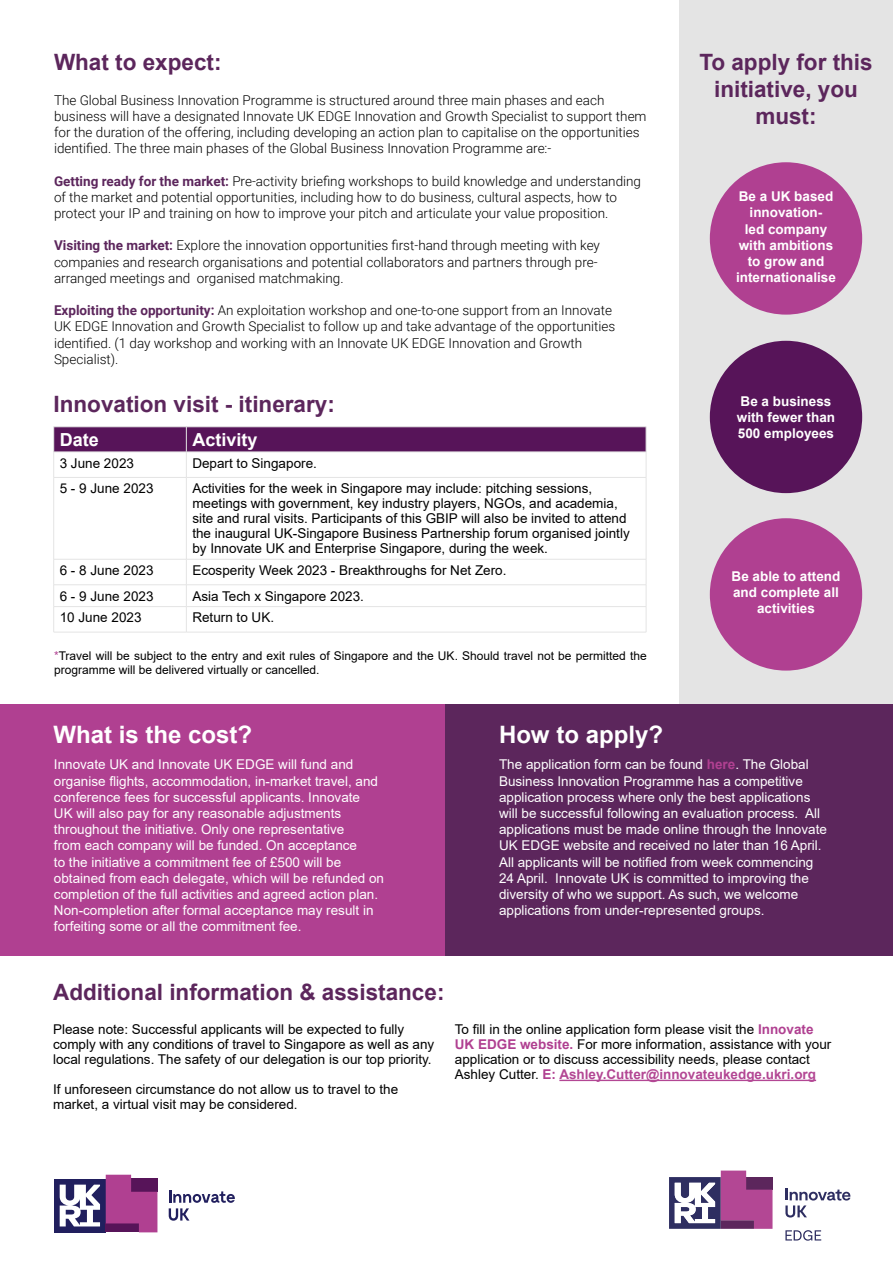
<style>
.page{position:relative;width:893px;height:1263px;background:#fff}
.page>*{position:absolute;margin:0;border:0;box-sizing:border-box;transform-origin:0 0}
.t1{font:700 24px "Arial";color:#fff}
.t2{font:700 22.5px/27px "Arial";color:#5c265c;text-align:center}
.t3{font:700 18px "Arial";color:#fff}
.t4{font:300 13.5px/16.2px "Roboto";color:#000}
.t5{font:13.5px/16.2px "Arial";color:#fff}
.t6{font:13.5px/15px "Arial";color:#000}
.t7{font:700 13.5px/16.2px "Arial";color:#fff;text-align:center}
.t8{font:700 13.5px "Arial";color:#b34794}
.t9{font:12px/14.4px "Arial";color:#000}
.s1{font-weight:700;color:#5c265c}
.s2{color:#b04091}
.s3{font-weight:700;color:#b04091}
.s4{font-weight:400;color:#000}
</style>
<div class="page">
<svg style="left:169px;top:1190px;width:66px;height:31px"></svg>
<div style="left:54px;top:1179px;width:52px;height:53px;background:#211f5e"></div>
<svg style="left:60px;top:1184px;width:40px;height:42px"></svg>
<svg style="left:106px;top:1175px;width:51px;height:57px;background:#9e3b87"></svg>
<div style="left:679px;top:0;width:214px;height:758px;background:#e4e4e4"></div>
<div style="left:710px;top:162px;width:152px;height:153px;background:#b04091;border-radius:50%"></div>
<div style="left:710px;top:341px;width:152px;height:152px;background:#571459;border-radius:50%"></div>
<div style="left:710px;top:518px;width:152px;height:153px;background:#b04091;border-radius:50%"></div>
<div style="left:0;top:704px;width:446px;height:251px;background:#b04091"></div>
<hr style="left:559px;top:1080px;width:257px;height:1px;background:#b34794">
<div style="left:446px;top:704px;width:447px;height:251px;background:#5c265c"></div>
<hr style="left:53px;top:477px;width:1px;height:82px;background:#e4e4e4">
<hr style="left:646px;top:477px;width:1px;height:82px;background:#e4e4e4">
<svg style="left:53px;top:559px;width:1px;height:73px"></svg>
<hr style="left:54px;top:477px;width:132px;height:1px;background:#e4e4e4">
<hr style="left:186px;top:477px;width:460px;height:1px;background:#e4e4e4">
<hr style="left:186px;top:478px;width:1px;height:81px;background:#e4e4e4">
<hr style="left:54px;top:559px;width:132px;height:1px;background:#e4e4e4">
<hr style="left:186px;top:559px;width:460px;height:1px;background:#e4e4e4">
<hr style="left:54px;top:584px;width:132px;height:1px;background:#e4e4e4">
<hr style="left:186px;top:584px;width:460px;height:1px;background:#e4e4e4">
<hr style="left:54px;top:606px;width:132px;height:1px;background:#e4e4e4">
<hr style="left:186px;top:606px;width:460px;height:1px;background:#e4e4e4">
<svg style="left:186px;top:560px;width:1px;height:72px"></svg>
<svg style="left:646px;top:559px;width:1px;height:73px"></svg>
<hr style="left:54px;top:632px;width:132px;height:1px;background:#e4e4e4">
<hr style="left:186px;top:632px;width:460px;height:1px;background:#e4e4e4">
<hr style="left:54px;top:426px;width:132px;height:1px;background:#e4e4e4">
<hr style="left:186px;top:426px;width:460px;height:1px;background:#e4e4e4">
<svg style="left:53px;top:427px;width:594px;height:50px"></svg>
<hr style="left:54px;top:452px;width:132px;height:1px;background:#e4e4e4">
<hr style="left:186px;top:452px;width:460px;height:1px;background:#e4e4e4">
<svg style="left:785px;top:1188px;width:65px;height:29px"></svg>
<svg style="left:785px;top:1230px;width:36px;height:11px"></svg>
<svg style="left:669px;top:1170px;width:103px;height:59px"></svg>
<p class="t2" style="left:54px;top:49px;width:169px">What to expect:</p>
<p class="t2" style="left:699px;top:49px;width:175px">To apply for this initiative, you must:</p>
<p class="t4" style="left:54px;top:91px;width:594px">The Global Business Innovation Programme is structured around three main phases and each business will have a designated Innovate UK EDGE Innovation and Growth Specialist to support them for the duration of the offering, including developing an action plan to capitalise on the opportunities identified. The three main phases of the Global Business Innovation Programme are:-</p>
<p class="t4" style="left:54px;top:172px;width:589px"><span class="s1">Getting ready for the market:</span> Pre-activity briefing workshops to build knowledge and understanding of the market and potential opportunities, including how to do business, cultural aspects, how to protect your IP and training on how to improve your pitch and articulate your value proposition.</p>
<p class="t4" style="left:54px;top:237px;width:547px"><span class="s1">Visiting the market:</span> Explore the innovation opportunities first-hand through meeting with key companies and research organisations and potential collaborators and partners through pre&shy;arranged meetings and organised matchmaking.</p>
<p class="t4" style="left:54px;top:302px;width:563px"><span class="s1">Exploiting the opportunity:</span> An exploitation workshop and one-to-one support from an Innovate UK EDGE Innovation and Growth Specialist to follow up and take advantage of the opportunities identified. (1 day workshop and working with an Innovate UK EDGE Innovation and Growth Specialist).</p>
<p class="t7" style="left:736px;top:188px;width:101px">Be a UK based innovation-<br>led company with ambitions to grow and internationalise</p>
<p class="t2" style="left:54px;top:391px;width:283px">Innovation visit - itinerary:</p>
<p class="t3" style="left:60px;top:427px;width:41px">Date</p>
<p class="t3" style="left:192px;top:427px;width:67px">Activity</p>
<p class="t6" style="left:60px;top:455px;width:76px">3 June 2023</p>
<p class="t6" style="left:192px;top:455px;width:126px">Depart to Singapore.</p>
<p class="t6" style="left:60px;top:481px;width:95px">5 - 9 June 2023</p>
<p class="t6" style="left:192px;top:481px;width:439px">Activities for the week in Singapore may include: pitching sessions, meetings with government, key industry players, NGOs, and academia, site and rural visits. Participants of this GBIP will also be invited to attend the inaugural UK-Singapore Business Partnership forum organised jointly by Innovate UK and Enterprise Singapore, during the week.</p>
<p class="t6" style="left:60px;top:563px;width:95px">6 - 8 June 2023</p>
<p class="t6" style="left:192px;top:563px;width:316px">Ecosperity Week 2023 - Breakthroughs for Net Zero.</p>
<p class="t6" style="left:60px;top:588px;width:95px">6 - 9 June 2023</p>
<p class="t6" style="left:192px;top:588px;width:173px">Asia Tech x Singapore 2023.</p>
<p class="t6" style="left:60px;top:610px;width:83px">10 June 2023</p>
<p class="t6" style="left:192px;top:610px;width:83px">Return to UK.</p>
<p class="t9" style="left:54px;top:648px;width:594px"><span class="s2">*</span>Travel will be subject to the entry and exit rules of Singapore and the UK. Should travel not be permitted the programme will be delivered virtually or cancelled.</p>
<p class="t1" style="left:54px;top:718px;width:200px">What is the cost?</p>
<p class="t1" style="left:499px;top:718px;width:166px">How to apply?</p>
<p class="t7" style="left:737px;top:393px;width:100px;text-align:left">Be a business with fewer than<br>500 employees</p>
<p class="t7" style="left:732px;top:568px;width:110px">Be able to attend and complete all activities</p>
<p class="t5" style="left:54px;top:756px;width:332px">Innovate UK and Innovate UK EDGE will fund and organise flights, accommodation, in-market travel, and conference fees for successful applicants. Innovate<br>UK will also pay for any reasonable adjustments throughout the initiative. Only one representative<br>from each company will be funded. On acceptance<br>to the initiative a commitment fee of £500 will be obtained from each delegate, which will be refunded on completion of the full activities and agreed action plan.<br>Non-completion after formal acceptance may result in forfeiting some or all the commitment fee.</p>
<p class="t5" style="left:499px;top:756px;width:329px">The application form can be found <span class="s3">here</span>. The Global Business Innovation Programme has a competitive application process where only the best applications will be successful following an evaluation process. All applications must be made online through the Innovate UK EDGE website and received no later than 16 April.<br>All applicants will be notified from week commencing 24 April. Innovate UK is committed to improving the diversity of who we support. As such, we welcome applications from under-represented groups.</p>
<p class="t2" style="left:53px;top:979px;width:393px">Additional information &amp; assistance:</p>
<p class="t6" style="left:53px;top:1021px;width:383px">Please note: Successful applicants will be expected to fully comply with any conditions of travel to Singapore as well as any local regulations. The safety of our delegation is our top priority.</p>
<p class="t6" style="left:53px;top:1081px;width:347px">If unforeseen circumstance do not allow us to travel to the market, a virtual visit may be considered.</p>
<p class="t6" style="left:455px;top:1021px;width:378px">To fill in the online application form please visit the <span class="s3">Innovate<br>UK EDGE website.</span> For more information, assistance with your application or to discuss accessibility needs, please contact</p>
<p class="t8" style="left:455px;top:1065px;width:363px"><span class="s4">Ashley Cutter.</span> <span class="s2">E:</span> Ashley.Cutter@innovateukedge.ukri.org</p>
</div>
